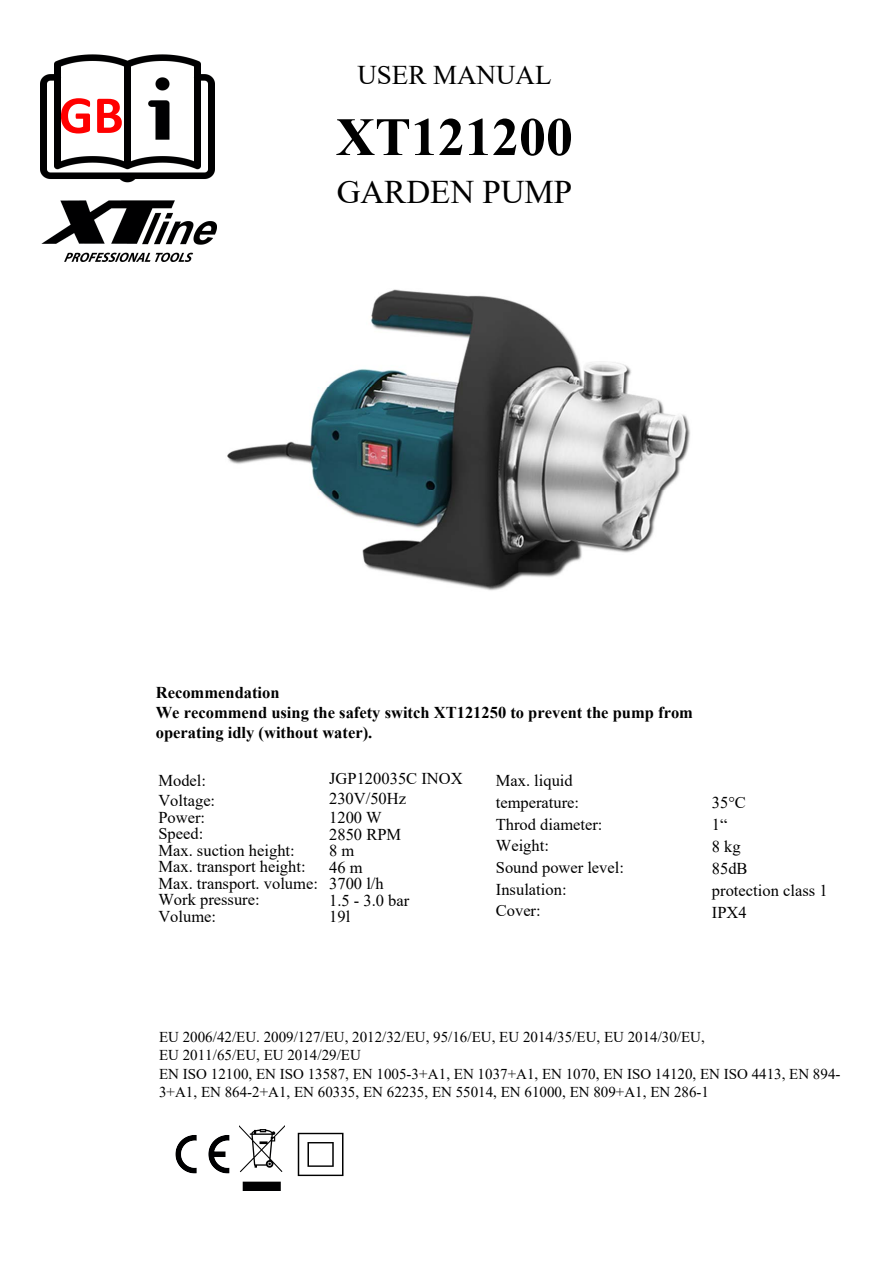
<style>
.page{position:relative;width:893px;height:1263px;background:#fff}
.page>*{position:absolute;margin:0;border:0;box-sizing:border-box;transform-origin:0 0}
.t1{font:700 54px "Times New Roman";color:#000}
.t2{font:700 54px "Calibri";color:#f00}
.t3{font:33px "Times New Roman";color:#000}
.t4{font:27px "Times New Roman";color:#000}
.t5{font:16.5px/16.5px "Times New Roman";color:#000}
.t6{font:700 16.5px/19.8px "Times New Roman";color:#000}
.t7{font:16.5px/16.5px "Times New Roman";color:#000}
.t8{font:15px/18.3px "Times New Roman";color:#000}
.s1{font-style:inherit}
</style>
<div class="page">
<img style="left:40px;top:54px;width:175px;height:129px">
<img style="left:175px;top:1135px;width:55px;height:39px">
<img style="left:239px;top:1125px;width:46px;height:65px">
<img style="left:297px;top:1132px;width:47px;height:45px">
<img style="left:41px;top:200px;width:176px;height:61px">
<img style="left:227px;top:289px;width:463px;height:302px">
<h1 class="t2" style="left:59px;top:77px;width:66px">GB</h1>
<h3 class="t4" style="left:357px;top:56px;width:196px">USER MANUAL</h3>
<h1 class="t1" style="left:336px;top:100px;width:239px">XT121<span class="s1">200</span></h1>
<h2 class="t3" style="left:337px;top:169px;width:237px">GARDEN PUMP</h2>
<p class="t6" style="left:156px;top:682px;width:539px">Recommendation<br>We recommend using the safety switch XT121250 to prevent the pump from operating idly (without water).</p>
<p class="t7" style="left:158px;top:770px;width:58px;line-height:20.1px">Model:<br>Voltage:</p>
<p class="t5" style="left:158px;top:808px;width:161px"><span class="s1">Power:<br></span>Speed<span class="s1">:<br>Max.</span> suction h<span class="s1">e</span>ight<span class="s1">:<br>Max.</span> transport h<span class="s1">e</span>ight<span class="s1">:<br>Max.</span> transport<span class="s1">.</span> volume<span class="s1">:<br></span>Work pressure<span class="s1">:<br>Volume:</span></p>
<p class="t7" style="left:329px;top:768px;width:135px;line-height:19.8px">JGP120035C INOX<br>230V/50Hz<br>1200 W</p>
<p class="t7" style="left:329px;top:825px;width:82px">2850 <span class="s1">RPM<br></span>8 m<br>46 m<br>3700 l/h<br>1.5 ‐ 3.0 bar<br>19l</p>
<p class="t5" style="left:496px;top:769px;width:130px;line-height:21.8px">Max. liquid temperature:<br>Throd diameter:<br>Weight:<br>Sound power level:<br>Insulation<span class="s1">:<br></span>Cover<span class="s1">:</span></p>
<p class="t5" style="left:712px;top:791px;width:117px;line-height:22px">35°C<br>1“<br>8 kg<br>85dB<br>protection class 1<br>IPX4</p>
<p class="t8" style="left:159px;top:1027px;width:683px">EU 2006/42/EU. 2009/127/EU, 2012/32/EU, 95/16/EU, EU 2014/35/EU, EU 2014/30/EU,<br>EU 2011/65/EU, EU 2014/29/EU<br>EN ISO 12100, EN ISO 13587, EN 1005‐3+A1, EN 1037+A1, EN 1070, EN ISO 14120, EN ISO 4413, EN 894‐ 3+A1, EN 864‐2+A1, EN 60335, EN 62235, EN 55014, EN 61000, EN 809+A1, EN 286‐1</p>
</div>
